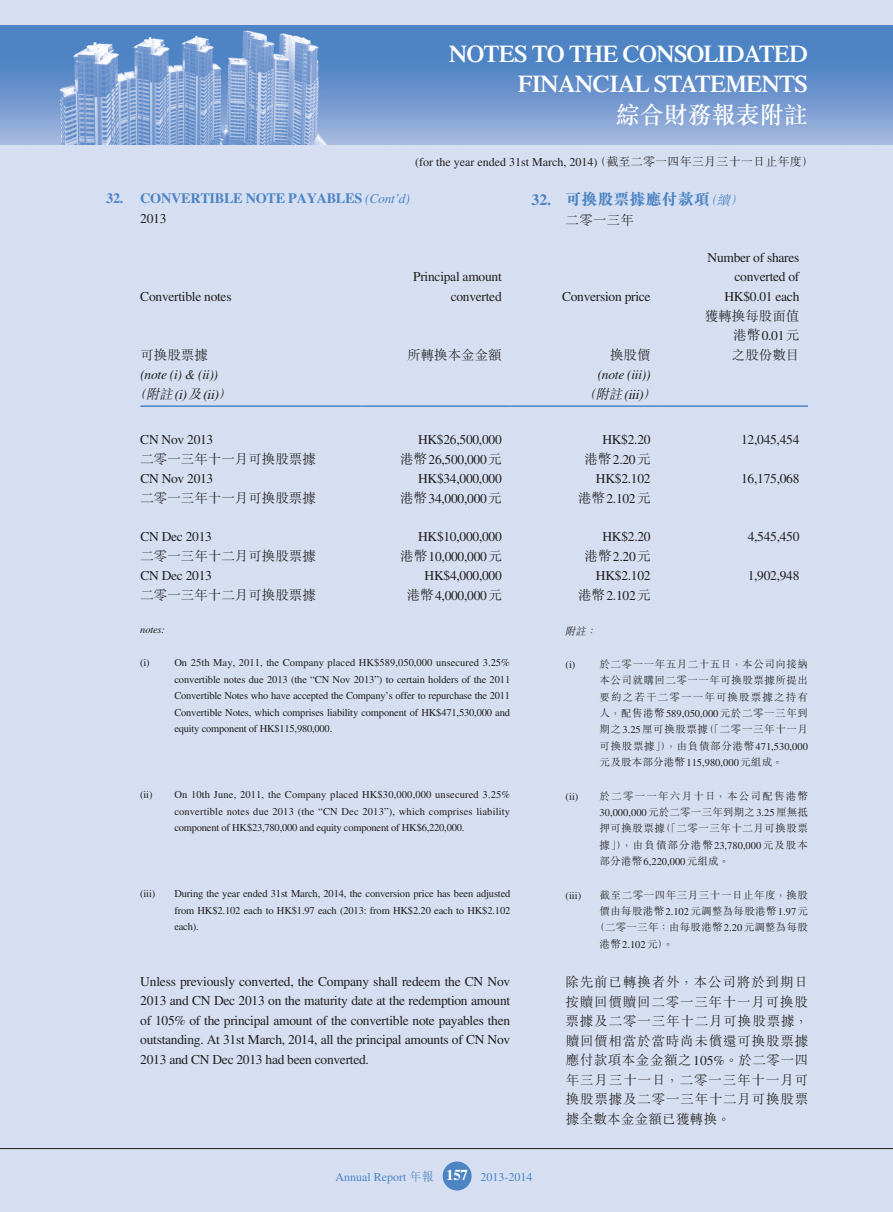
<style>
.page{position:relative;width:893px;height:1212px;background:#d6dff1}
.page>*{position:absolute;margin:0;border:0;box-sizing:border-box;transform-origin:0 0}
.t1{font:600 24px/30px "Times LT Std";letter-spacing:-.03em;color:#fff;text-align:right}
.t2{font:500 24px "M Sung HK";color:#fff}
.t3{font:800 15.75px "M Sung HK";letter-spacing:.02em;color:#4d84c4}
.t4{font:700 14.25px "Times LT Std";letter-spacing:-.02em;color:#4d84c4}
.t5{font:13.5px/19.5px "Times LT Std";letter-spacing:-.02em;color:#231f20;text-align:right}
.t6{font:300 13.5px/19.5px "M Sung HK";color:#231f20;text-align:justify}
.t7{font:italic 13.5px "Times LT Std";letter-spacing:-.02em;color:#231f20}
.t8{font:italic 13.5px "Times LT Std";color:#231f20}
.t9{font:12px "Times LT Std";color:#231f20}
.t10{font:12px "Times LT Std";color:#4d84c4}
.t11{font:10.5px/16.5px "Times LT Std";letter-spacing:-.015em;color:#231f20;text-align:justify}
.t12{font:300 10.5px/16.5px "M Sung HK";letter-spacing:.05em;color:#231f20;text-align:justify}
.t13{font:300 10.5px "M Sung HK";letter-spacing:.03em;color:#231f20}
.t14{font:300 10.5px "M Sung HK";letter-spacing:.115em;color:#231f20}
.t15{font:300 10.5px "M Sung HK";letter-spacing:.025em;color:#231f20}
.t16{font:italic 10.5px "Times LT Std";letter-spacing:-.02em;color:#231f20}
.t17{font:italic 300 10.5px "M Sung HK";color:#231f20}
.s1{font-family:"M Sung HK";font-weight:300}
.s2{font-family:"Times LT Std";font-weight:700}
.s3{font-weight:300;font-style:italic;font-size:13.5px}
.s4{font-weight:400;font-style:italic;font-size:13.5px}
.s5{font-family:"Times LT Std";font-weight:400}
.s6{font-weight:700;font-size:15px;color:#fff}
</style>
<div class="page">
<img style="left:0;top:26px;width:893px;height:119px">
<div style="left:443px;top:1161px;width:29px;height:29px;background:#4d84c4;border-radius:50%"></div>
<hr style="left:0;top:1148px;width:893px;height:1px;background:#231f20">
<hr style="left:140px;top:405px;width:221px;height:2px;background:#4d84c4">
<hr style="left:361px;top:405px;width:149px;height:2px;background:#4d84c4">
<hr style="left:510px;top:405px;width:149px;height:2px;background:#4d84c4">
<hr style="left:659px;top:405px;width:149px;height:2px;background:#4d84c4">
<h1 class="t1" style="left:449px;top:39px;width:361px">NOTES TO THE CONSOLIDATED<br>FINANCIAL STATEMENTS</h1>
<h1 class="t2" style="left:616px;top:98px;width:193px">綜合財務報表附註</h1>
<p class="t9" style="left:415px;top:156px;width:400px">(for the year ended 31st March, 2014) <span class="s1">（截至二零一四年三月三十一日止年度）</span></p>
<h2 class="t3" style="left:531px;top:192px;width:217px"><span class="s2">32.</span> 可換股票據應付款項<span class="s3">（續）</span></h2>
<p class="t6" style="left:566px;top:209px;width:70px">二零一三年</p>
<h3 class="t4" style="left:106px;top:190px;width:305px">32. CONVERTIBLE NOTE PAYABLES <span class="s4">(Cont’d)</span></h3>
<p class="t5" style="left:140px;top:208px;width:28px">2013</p>
<p class="t5" style="left:140px;top:286px;width:93px">Convertible notes</p>
<p class="t5" style="left:413px;top:267px;width:90px">Principal amount converted</p>
<p class="t5" style="left:562px;top:286px;width:90px">Conversion price</p>
<p class="t6" style="left:140px;top:344px;width:69px">可換股票據</p>
<p class="t6" style="left:407px;top:344px;width:96px">所轉換本金金額</p>
<p class="t6" style="left:610px;top:344px;width:42px">換股價</p>
<p class="t5" style="left:707px;top:247px;width:93px">Number of shares converted of<br>HK$0.01 each</p>
<p class="t6" style="left:705px;top:305px;width:96px">獲轉換每股面值</p>
<p class="t5" style="left:733px;top:326px;width:68px"><span class="s1">港幣</span>0.01<span class="s1">元</span></p>
<p class="t6" style="left:732px;top:344px;width:69px">之股份數目</p>
<p class="t7" style="left:140px;top:367px;width:79px">(note (i) &amp; (ii))</p>
<p class="t7" style="left:598px;top:367px;width:54px">(note (iii))</p>
<p class="t8" style="left:132px;top:387px;width:104px"><span class="s1">（附註</span>(i)<span class="s1">及</span>(ii)<span class="s1">）</span></p>
<p class="t8" style="left:582px;top:387px;width:79px"><span class="s1">（附註</span>(iii)<span class="s1">）</span></p>
<p class="t5" style="left:140px;top:429px;width:75px">CN Nov 2013</p>
<p class="t5" style="left:418px;top:429px;width:85px">HK$26,500,000</p>
<p class="t5" style="left:602px;top:429px;width:50px">HK$2.20</p>
<p class="t5" style="left:741px;top:429px;width:60px">12,045,454</p>
<p class="t6" style="left:140px;top:448px;width:177px">二零一三年十一月可換股票據</p>
<p class="t5" style="left:400px;top:449px;width:103px"><span class="s1">港幣</span>26,500,000<span class="s1">元</span></p>
<p class="t5" style="left:584px;top:449px;width:68px"><span class="s1">港幣</span>2.20<span class="s1">元</span></p>
<p class="t5" style="left:140px;top:468px;width:75px">CN Nov 2013</p>
<p class="t5" style="left:418px;top:468px;width:85px">HK$34,000,000</p>
<p class="t5" style="left:596px;top:468px;width:56px">HK$2.102</p>
<p class="t5" style="left:741px;top:468px;width:60px">16,175,068</p>
<p class="t6" style="left:140px;top:487px;width:177px">二零一三年十一月可換股票據</p>
<p class="t5" style="left:400px;top:488px;width:103px"><span class="s1">港幣</span>34,000,000<span class="s1">元</span></p>
<p class="t5" style="left:578px;top:488px;width:74px"><span class="s1">港幣</span>2.102<span class="s1">元</span></p>
<p class="t5" style="left:140px;top:527px;width:73px">CN Dec 2013</p>
<p class="t5" style="left:418px;top:527px;width:85px">HK$10,000,000</p>
<p class="t5" style="left:602px;top:527px;width:50px">HK$2.20</p>
<p class="t5" style="left:748px;top:527px;width:53px">4,545,450</p>
<p class="t6" style="left:140px;top:546px;width:177px">二零一三年十二月可換股票據</p>
<p class="t5" style="left:400px;top:547px;width:103px"><span class="s1">港幣</span>10,000,000<span class="s1">元</span></p>
<p class="t5" style="left:584px;top:547px;width:68px"><span class="s1">港幣</span>2.20<span class="s1">元</span></p>
<p class="t5" style="left:140px;top:566px;width:73px">CN Dec 2013</p>
<p class="t5" style="left:425px;top:566px;width:79px">HK$4,000,000</p>
<p class="t5" style="left:596px;top:566px;width:56px">HK$2.102</p>
<p class="t5" style="left:748px;top:566px;width:53px">1,902,948</p>
<p class="t6" style="left:140px;top:585px;width:177px">二零一三年十二月可換股票據</p>
<p class="t5" style="left:407px;top:586px;width:97px"><span class="s1">港幣</span>4,000,000<span class="s1">元</span></p>
<p class="t5" style="left:578px;top:586px;width:74px"><span class="s1">港幣</span>2.102<span class="s1">元</span></p>
<p class="t16" style="left:140px;top:624px;width:26px">notes:</p>
<p class="t11" style="left:174px;top:654px;width:337px;text-indent:-34px">(i) On 25th May, 2011, the Company placed HK$589,050,000 unsecured 3.25% convertible notes due 2013 (the “CN Nov 2013”) to certain holders of the 2011<br>Convertible Notes who have accepted the Company’s offer to repurchase the 2011<br>Convertible Notes, which comprises liability component of HK$471,530,000 and equity component of HK$115,980,000.</p>
<p class="t17" style="left:565px;top:623px;width:36px">附註：</p>
<p class="t12" style="left:600px;top:655px;width:210px;text-indent:-34px"><span class="s5">(i)</span> 於二零一一年五月二十五日，本公司向接納本公司就購回二零一一年可換股票據所提出要約之若干二零一一年可換股票據之持有人，配售港幣<span class="s5">589,050,000</span>元於二零一三年到期之<span class="s5">3.25</span>厘可換股票據（「二零一三年十一月可換股票據」），由負債部分港幣<span class="s5">471,530,000</span>元及股本部分港幣<span class="s5">115,980,000</span>元組成。</p>
<p class="t14" style="left:566px;top:788px;width:244px"><span class="s5">(ii)</span> 於二零一一年六月十日，本公司配售港幣</p>
<p class="t11" style="left:600px;top:804px;width:210px">30,000,000<span class="s1">元於二零一三年到期之</span>3.25<span class="s1">厘無抵</span></p>
<p class="t12" style="left:600px;top:820px;width:210px">押可換股票據（「二零一三年十二月可換股票據」），由負債部分港幣<span class="s5">23,780,000</span>元及股本</p>
<p class="t11" style="left:600px;top:854px;width:131px"><span class="s1">部分港幣</span>6,220,000<span class="s1">元組成。</span></p>
<p class="t11" style="left:566px;top:887px;width:17px">(iii)</p>
<p class="t12" style="left:600px;top:886px;width:210px">截至二零一四年三月三十一日止年度，換股</p>
<p class="t13" style="left:600px;top:904px;width:210px">價由每股港幣<span class="s5">2.102</span>元調整為每股港幣<span class="s5">1.97</span>元</p>
<p class="t15" style="left:594px;top:920px;width:215px">（二零一三年：由每股港幣<span class="s5">2.20</span>元調整為每股</p>
<p class="t12" style="left:600px;top:935px;width:75px">港幣<span class="s5">2.102</span>元）。</p>
<p class="t6" style="left:566px;top:971px;width:244px">除先前已轉換者外，本公司將於到期日按贖回價贖回二零一三年十一月可換股票據及二零一三年十二月可換股票據，贖回價相當於當時尚未償還可換股票據應付款項本金金額之<span class="s5">105%</span>。於二零一四年三月三十一日，二零一三年十一月可換股票據及二零一三年十二月可換股票據全數本金金額已獲轉換。</p>
<p class="t11" style="left:174px;top:786px;width:337px;text-indent:-34px">(ii) On 10th June, 2011, the Company placed HK$30,000,000 unsecured 3.25% convertible notes due 2013 (the “CN Dec 2013”), which comprises liability component of HK$23,780,000 and equity component of HK$6,220,000.</p>
<p class="t11" style="left:140px;top:885px;width:16px">(iii)</p>
<p class="t11" style="left:174px;top:885px;width:338px">During the year ended 31st March, 2014, the conversion price has been adjusted from HK$2.102 each to HK$1.97 each (2013: from HK$2.20 each to HK$2.102 each).</p>
<p class="t5" style="left:140px;top:971px;width:371px;text-align:justify">Unless previously converted, the Company shall redeem the CN Nov 2013 and CN Dec 2013 on the maturity date at the redemption amount of 105% of the principal amount of the convertible note payables then outstanding. At 31st March, 2014, all the principal amounts of CN Nov 2013 and CN Dec 2013 had been converted.</p>
<p class="t10" style="left:335px;top:1170px;width:198px">Annual Report <span class="s1">年報</span> <span class="s6">157</span> 2013-2014</p>
</div>
